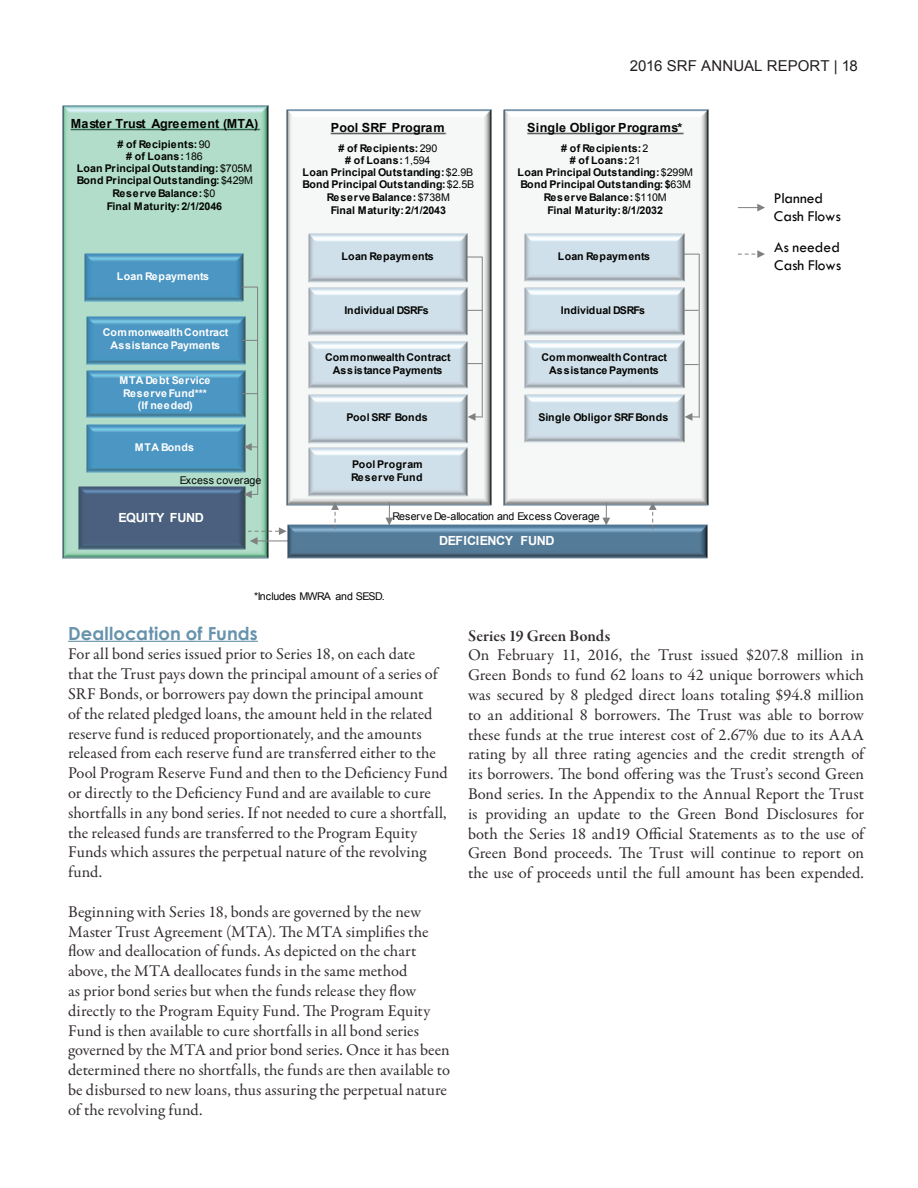
<style>
.page{position:relative;width:918px;height:1188px;background:#fff}
.page>*{position:absolute;margin:0;border:0;box-sizing:border-box;transform-origin:0 0}
.t1{font:700 18px "Century Gothic";letter-spacing:.005em;color:#6793ac}
.t2{font:16.5px/19.8px "Garamond Premr Pro";color:#322c2e}
.t3{font:16.5px "Garamond Premr Pro Smbd Subh";color:#322c2e}
.t4{font:15.45px/18.5px "Tw Cen";color:#040503}
.t5{font:15px "Arial";letter-spacing:.005em;color:#231f20}
.t6{font:700 12.6px "Arial";letter-spacing:.005em;color:#040503}
.t7{font:700 12.6px "Arial";letter-spacing:-.03em;color:#fff}
.t8{font:700 10.65px/12.5px "Arial";letter-spacing:-.005em;color:#040503;text-align:center}
.t9{font:700 10.65px/12.6px "Arial";letter-spacing:.025em;color:#fff;text-align:center}
.t10{font:700 10.65px/12.6px "Arial";color:#fff;text-align:center}
.t11{font:10.65px "Arial";letter-spacing:-.01em;color:#040503}
.t12{font:700 10.65px/12.6px "Arial";letter-spacing:.025em;color:#040503}
.t13{font:10.65px "Arial";letter-spacing:-.03em;color:#040503}
.t14{font:700 10.65px "Arial";letter-spacing:.005em;color:#fff}
.t15{font:10.65px "Arial";letter-spacing:.01em;color:#040503}
.s1{font-weight:400}
</style>
<div class="page">
<hr style="left:68px;top:641px;width:190px;height:1px;background:#6793ac">
<img style="left:503px;top:109px;width:206px;height:397px">
<img style="left:62px;top:105px;width:207px;height:454px">
<img style="left:286px;top:109px;width:206px;height:397px">
<hr style="left:482px;top:257px;width:1px;height:161px;background:#7f807f">
<hr style="left:699px;top:254px;width:1px;height:164px;background:#7f807f">
<img style="left:523px;top:393px;width:163px;height:50px">
<img style="left:523px;top:338px;width:163px;height:52px">
<img style="left:523px;top:285px;width:163px;height:51px">
<img style="left:523px;top:232px;width:163px;height:50px">
<img style="left:307px;top:446px;width:162px;height:51px">
<img style="left:307px;top:393px;width:162px;height:51px">
<img style="left:307px;top:339px;width:162px;height:51px">
<img style="left:307px;top:232px;width:162px;height:51px">
<img style="left:307px;top:285px;width:162px;height:51px">
<svg style="left:685px;top:413px;width:14px;height:8px"></svg>
<svg style="left:683px;top:364px;width:16px;height:1px"></svg>
<svg style="left:683px;top:310px;width:16px;height:1px"></svg>
<svg style="left:684px;top:254px;width:16px;height:1px"></svg>
<svg style="left:467px;top:257px;width:16px;height:1px"></svg>
<svg style="left:467px;top:310px;width:16px;height:1px"></svg>
<svg style="left:468px;top:413px;width:14px;height:8px"></svg>
<svg style="left:467px;top:363px;width:16px;height:1px"></svg>
<svg style="left:602px;top:502px;width:8px;height:21px"></svg>
<svg style="left:385px;top:502px;width:8px;height:21px"></svg>
<img style="left:287px;top:523px;width:421px;height:36px">
<img style="left:84px;top:368px;width:163px;height:51px">
<img style="left:84px;top:423px;width:163px;height:50px">
<img style="left:84px;top:314px;width:163px;height:52px">
<img style="left:82px;top:251px;width:162px;height:52px">
<img style="left:76px;top:485px;width:171px;height:66px">
<svg style="left:248px;top:527px;width:39px;height:18px"></svg>
<svg style="left:331px;top:502px;width:8px;height:27px"></svg>
<svg style="left:649px;top:502px;width:8px;height:27px"></svg>
<hr style="left:257px;top:287px;width:1px;height:207px;background:#7f807f">
<svg style="left:242px;top:287px;width:15px;height:1px"></svg>
<svg style="left:242px;top:340px;width:15px;height:1px"></svg>
<svg style="left:244px;top:443px;width:14px;height:8px"></svg>
<svg style="left:242px;top:393px;width:15px;height:1px"></svg>
<svg style="left:244px;top:491px;width:14px;height:7px"></svg>
<svg style="left:738px;top:204px;width:27px;height:7px"></svg>
<svg style="left:738px;top:250px;width:27px;height:8px"></svg>
<p class="t6" style="left:71px;top:116px;width:189px">Master Trust Agreement (MTA)</p>
<p class="t8" style="left:77px;top:138px;width:178px"># of Recipients: <span class="s1">90<br></span># of Loans: <span class="s1">186<br></span>Loan Principal Outstanding: <span class="s1">$705M<br></span>Bond Principal Outstanding: <span class="s1">$429M<br></span>Reserve Balance: <span class="s1">$0<br></span>Final Maturity: 2/1/2046</p>
<p class="t14" style="left:117px;top:269px;width:94px">Loan Repayments</p>
<p class="t10" style="left:103px;top:327px;width:127px">Commonwealth Contract<br>Assistance Payments</p>
<p class="t9" style="left:119px;top:374px;width:93px">MTA Debt Service<br>Reserve Fund*** (If needed)</p>
<p class="t9" style="left:135px;top:441px;width:61px">MTA Bonds</p>
<p class="t15" style="left:180px;top:474px;width:83px">Excess coverage</p>
<p class="t7" style="left:118px;top:509px;width:87px">EQUITY FUND</p>
<p class="t5" style="left:630px;top:56px;width:230px">2016 SRF ANNUAL REPORT | 18</p>
<p class="t6" style="left:331px;top:119px;width:115px">Pool SRF Program</p>
<p class="t8" style="left:303px;top:142px;width:173px"># of Recipients: <span class="s1">290<br></span># of Loans: <span class="s1">1,594<br></span>Loan Principal Outstanding: <span class="s1">$2.9B<br></span>Bond Principal Outstanding: <span class="s1">$2.5B<br></span>Reserve Balance: <span class="s1">$738M<br></span>Final Maturity: 2/1/2043</p>
<p class="t8" style="left:341px;top:251px;width:94px">Loan Repayments</p>
<p class="t6" style="left:527px;top:119px;width:157px">Single Obligor Programs*</p>
<p class="t8" style="left:518px;top:142px;width:177px"># of Recipients: <span class="s1">2<br></span># of Loans: <span class="s1">21<br></span>Loan Principal Outstanding: <span class="s1">$299M<br></span>Bond Principal Outstanding: $<span class="s1">63M<br></span>Reserve Balance: <span class="s1">$110M<br></span>Final Maturity: 8/1/2032</p>
<p class="t8" style="left:558px;top:251px;width:94px">Loan Repayments</p>
<p class="t4" style="left:774px;top:189px;width:69px">Planned<br>Cash Flows</p>
<p class="t4" style="left:774px;top:238px;width:69px">As needed<br>Cash Flows</p>
<p class="t8" style="left:344px;top:304px;width:86px">Individual DSRFs</p>
<p class="t8" style="left:561px;top:304px;width:86px">Individual DSRFs</p>
<p class="t8" style="left:325px;top:352px;width:127px">Commonwealth Contract<br>Assistance Payments</p>
<p class="t8" style="left:541px;top:351px;width:127px">Commonwealth Contract<br>Assistance Payments</p>
<p class="t12" style="left:346px;top:411px;width:83px">Pool SRF Bonds</p>
<p class="t8" style="left:539px;top:411px;width:131px">Single Obligor SRF Bonds</p>
<p class="t12" style="left:351px;top:459px;width:73px">Pool Program<br>Reserve Fund</p>
<p class="t11" style="left:392px;top:509px;width:209px">Reserve De-allocation and Excess Coverage</p>
<p class="t7" style="left:439px;top:533px;width:117px">DEFICIENCY FUND</p>
<p class="t13" style="left:254px;top:589px;width:132px">*Includes MWRA and SESD.</p>
<p class="t1" style="left:68px;top:619px;width:191px">Deallocation of Funds</p>
<p class="t2" style="left:68px;top:645px;width:381px">For all bond series issued prior to Series 18, on each date<br>that the Trust pays down the principal amount of a series of SRF Bonds, or borrowers pay down the principal amount<br>of the related pledged loans, the amount held in the related reserve fund is reduced proportionately, and the amounts released from each reserve fund are transferred either to the Pool Program Reserve Fund and then to the Deficiency Fund or directly to the Deficiency Fund and are available to cure shortfalls in any bond series. If not needed to cure a shortfall, the released funds are transferred to the Program Equity Funds which assures the perpetual nature of the revolving fund.</p>
<p class="t2" style="left:68px;top:902px;width:383px">Beginning with Series 18, bonds are governed by the new Master Trust Agreement (MTA). The MTA simplifies the flow and deallocation of funds. As depicted on the chart above, the MTA deallocates funds in the same method<br>as prior bond series but when the funds release they flow directly to the Program Equity Fund. The Program Equity Fund is then available to cure shortfalls in all bond series governed by the MTA and prior bond series. Once it has been determined there no shortfalls, the funds are then available to be disbursed to new loans, thus assuring the perpetual nature of the revolving fund.</p>
<p class="t3" style="left:468px;top:626px;width:144px">Series 19 Green Bonds</p>
<p class="t2" style="left:468px;top:646px;width:398px;text-align:justify">On February 11, 2016, the Trust issued $207.8 million in Green Bonds to fund 62 loans to 42 unique borrowers which was secured by 8 pledged direct loans totaling $94.8 million to an additional 8 borrowers. The Trust was able to borrow these funds at the true interest cost of 2.67% due to its AAA rating by all three rating agencies and the credit strength of its borrowers. The bond offering was the Trust’s second Green Bond series. In the Appendix to the Annual Report the Trust is providing an update to the Green Bond Disclosures for both the Series 18 and19 Official Statements as to the use of Green Bond proceeds. The Trust will continue to report on the use of proceeds until the full amount has been expended.</p>
</div>
